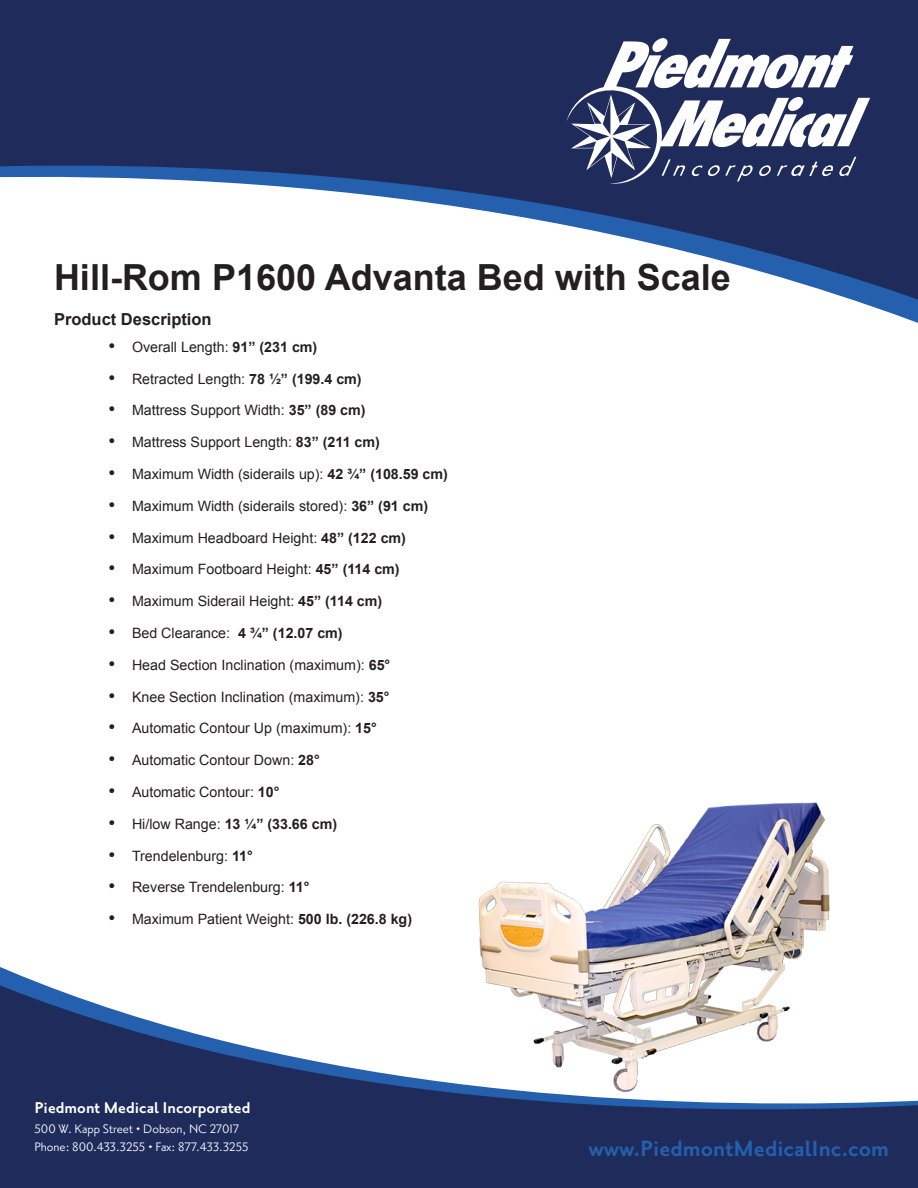
<style>
.page{position:relative;width:918px;height:1188px;background:#fff}
.page>*{position:absolute;margin:0;border:0;box-sizing:border-box;transform-origin:0 0}
.t1{font:700 36px "Arial";color:#231f20}
.t2{font:700 27px "Priori Sans OT";color:#2460ae}
.t3{font:700 19.05px "Priori Sans OT";color:#fff}
.t4{font:700 16.5px "Arial";color:#231f20}
.t5{font:15px/18px "Priori Sans OT";color:#fff}
.List_Paragraph{font:14.25px "Arial";color:#231f20}
.List_Paragraph-2{font:700 14.25px "Arial";color:#231f20}
.s1{font-weight:700}
.s2{font-weight:400}
</style>
<div class="page">
<svg style="left:0;top:0;width:918px;height:323px;fill:#1e2b5b"></svg>
<svg style="left:0;top:967px;width:918px;height:221px;fill:#1e2b5b"></svg>
<svg style="left:567px;top:38px;width:303px;height:146px"></svg>
<img style="left:437px;top:802px;width:481px;height:321px">
<p class="t1" style="left:54px;top:253px;width:678px">Hill-Rom P1600 Advanta Bed with Scale</p>
<p class="t4" style="left:54px;top:308px;width:159px">Product Description</p>
<p class="List_Paragraph" style="left:108px;top:338px;width:211px">• Overall Length: <span class="s1">91” (231 cm)</span></p>
<p class="List_Paragraph" style="left:108px;top:369px;width:255px">• Retracted Length: <span class="s1">78 ½” (199.4 cm)</span></p>
<p class="List_Paragraph" style="left:108px;top:401px;width:259px">• Mattress Support Width: <span class="s1">35” (89 cm)</span></p>
<p class="List_Paragraph" style="left:108px;top:433px;width:273px">• Mattress Support Length: <span class="s1">83” (211 cm)</span></p>
<p class="List_Paragraph" style="left:108px;top:465px;width:341px">• Maximum Width (siderails up): <span class="s1">42 ¾” (108.59 cm)</span></p>
<p class="List_Paragraph" style="left:108px;top:497px;width:322px">• Maximum Width (siderails stored): <span class="s1">36” (91 cm)</span></p>
<p class="List_Paragraph" style="left:108px;top:528px;width:300px">• Maximum Headboard Height: <span class="s1">48” (122 cm)</span></p>
<p class="List_Paragraph" style="left:108px;top:560px;width:293px">• Maximum Footboard Height: <span class="s1">45” (114 cm)</span></p>
<p class="List_Paragraph" style="left:108px;top:592px;width:276px">• Maximum Siderail Height: <span class="s1">45” (114 cm)</span></p>
<p class="List_Paragraph" style="left:108px;top:624px;width:236px">• Bed Clearance: <span class="s1">4 ¾” (12.07 cm)</span></p>
<p class="List_Paragraph" style="left:108px;top:656px;width:284px">• Head Section Inclination (maximum): <span class="s1">65°</span></p>
<p class="List_Paragraph" style="left:108px;top:687px;width:283px">• Knee Section Inclination (maximum): <span class="s1">35°</span></p>
<p class="List_Paragraph" style="left:108px;top:719px;width:270px">• Automatic Contour Up (maximum): <span class="s1">15°</span></p>
<p class="List_Paragraph" style="left:108px;top:751px;width:213px">• Automatic Contour Down: <span class="s1">28°</span></p>
<p class="List_Paragraph" style="left:108px;top:783px;width:173px">• Automatic Contour: <span class="s1">10°</span></p>
<p class="List_Paragraph-2" style="left:108px;top:814px;width:231px">• <span class="s2">Hi/low Range:</span> 13 ¼” (33.66 cm)</p>
<p class="List_Paragraph" style="left:108px;top:846px;width:146px">• Trendelenburg: <span class="s1">11°</span></p>
<p class="List_Paragraph" style="left:108px;top:878px;width:203px">• Reverse Trendelenburg: <span class="s1">11°</span></p>
<p class="List_Paragraph" style="left:108px;top:910px;width:306px">• Maximum Patient Weight: <span class="s1">500 lb. (226.8 kg)</span></p>
<h3 class="t3" style="left:34px;top:1099px;width:217px">Piedmont Medical Incorporated</h3>
<p class="t5" style="left:34px;top:1120px;width:216px">500 W. Kapp Street • Dobson, NC 27017<br>Phone: 800.433.3255 • Fax: 877.433.3255</p>
<h2 class="t2" style="left:588px;top:1136px;width:302px">www.PiedmontMedicalInc.com</h2>
</div>
